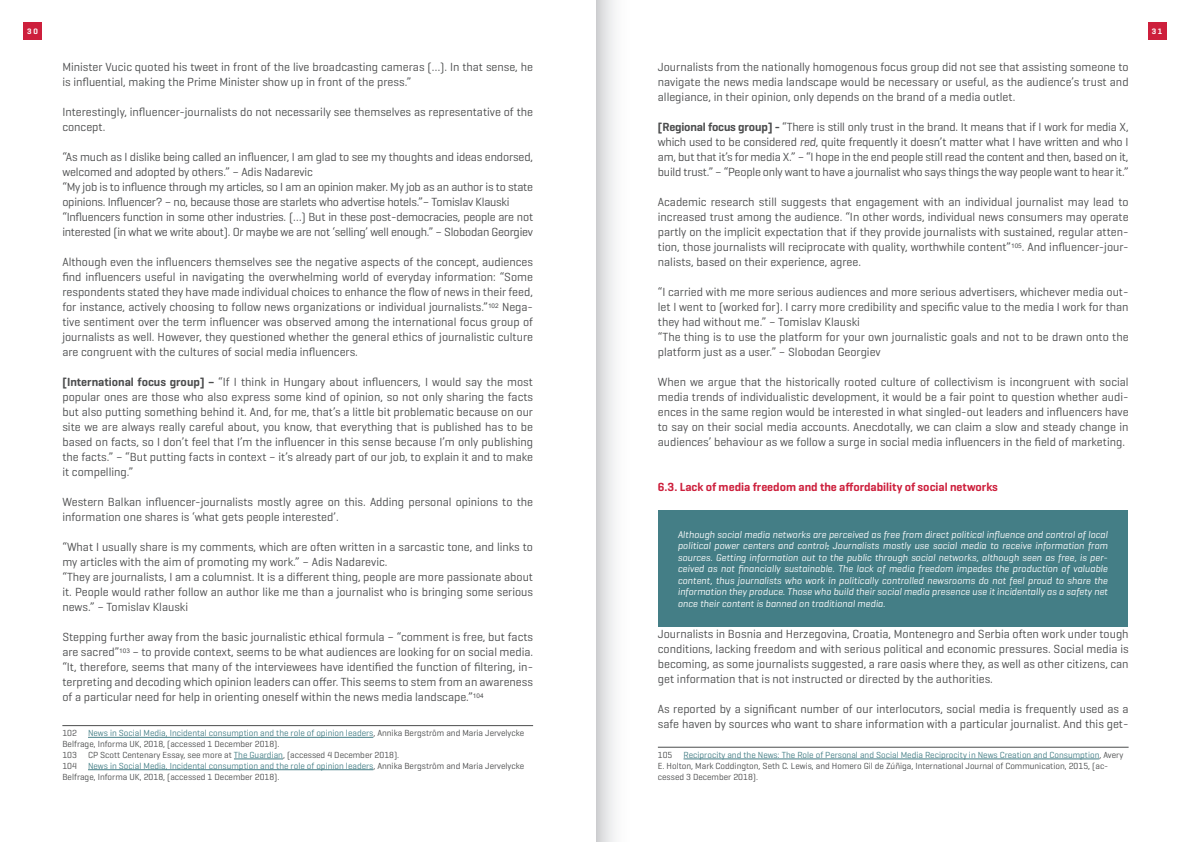
<style>
.page{position:relative;width:1191px;height:842px;background:#fff}
.page>*{position:absolute;margin:0;border:0;box-sizing:border-box;transform-origin:0 0}
.t1{font:12px/15px "Geogrotesque";color:#4b4c4d;text-align:justify}
.t2{font:12px/15px "Geogrotesque";letter-spacing:-.02em;color:#4b4c4d}
.t3{font:600 12px "Geogrotesque";color:#cd1f3c}
.t4{font:italic 10px/11.5px "Geogrotesque";color:#fff;text-align:justify}
.t5{font:9px/10.8px "Geogrotesque";color:#4b4c4d}
.t6{font:600 8px "Geogrotesque";color:#fff}
.s1{font-weight:600}
.s2{color:#447e86}
.s3{font-style:italic}
</style>
<div class="page">
<div style="left:1148px;top:22px;width:18px;height:18px;background:#cd1f3c"></div>
<div style="left:23px;top:22px;width:19px;height:18px;background:#cd1f3c"></div>
<div style="left:596px;top:0;width:38px;height:841px;background:linear-gradient(to right,#d8d9db,#fff)"></div>
<hr style="left:62px;top:725px;width:471px;height:1px;background:#4b4c4d">
<hr style="left:88px;top:737px;width:285px;height:1px;background:#447e86">
<hr style="left:234px;top:759px;width:49px;height:1px;background:#447e86">
<hr style="left:88px;top:769px;width:285px;height:1px;background:#447e86">
<div style="left:658px;top:510px;width:469px;height:117px;background:#447e86"></div>
<hr style="left:658px;top:747px;width:470px;height:1px;background:#4b4c4d">
<hr style="left:683px;top:759px;width:416px;height:1px;background:#447e86">
<p class="t6" style="left:27px;top:26px;width:12px">30</p>
<p class="t6" style="left:1151px;top:26px;width:12px">31</p>
<p class="t1" style="left:62px;top:59px;width:472px">Minister Vucic quoted his tweet in front of the live broadcasting cameras (…). In that sense, he is influential, making the Prime Minister show up in front of the press.”</p>
<p class="t1" style="left:62px;top:104px;width:472px">Interestingly, influencer-journalists do not necessarily see themselves as representative of the concept.</p>
<p class="t2" style="left:62px;top:149px;width:472px">“As much as I dislike being called an influencer, I am glad to see my thoughts and ideas endorsed, welcomed and adopted by others.” – Adis Nadarevic<br>“My job is to influence through my articles, so I am an opinion maker. My job as an author is to state opinions. Influencer? – no, because those are starlets who advertise hotels.”– Tomislav Klauski “Influencers function in some other industries. (…) But in these post-democracies, people are not interested (in what we write about). Or maybe we are not ‘selling’ well enough.” – Slobodan Georgiev</p>
<p class="t1" style="left:62px;top:254px;width:472px">Although even the influencers themselves see the negative aspects of the concept, audiences find influencers useful in navigating the overwhelming world of everyday information: “Some respondents stated they have made individual choices to enhance the flow of news in their feed, for instance, actively choosing to follow news organizations or individual journalists.”<sup>102</sup> Nega&shy;tive sentiment over the term influencer was observed among the international focus group of journalists as well. However, they questioned whether the general ethics of journalistic culture are congruent with the cultures of social media influencers.</p>
<p class="t1" style="left:62px;top:374px;width:472px"><span class="s1">[International focus group] –</span> “If I think in Hungary about influencers, I would say the most popular ones are those who also express some kind of opinion, so not only sharing the facts but also putting something behind it. And, for me, that’s a little bit problematic because on our site we are always really careful about, you know, that everything that is published has to be based on facts, so I don’t feel that I’m the influencer in this sense because I’m only publishing the facts.” – “But putting facts in context – it’s already part of our job, to explain it and to make it compelling.”</p>
<p class="t1" style="left:62px;top:494px;width:472px">Western Balkan influencer-journalists mostly agree on this. Adding personal opinions to the information one shares is ‘what gets people interested’.</p>
<p class="t1" style="left:62px;top:539px;width:472px;text-align:left">“What I usually share is my comments, which are often written in a sarcastic tone, and links to my articles with the aim of promoting my work.” – Adis Nadarevic.<br>“They are journalists, I am a columnist. It is a different thing, people are more passionate about it. People would rather follow an author like me than a journalist who is bringing some serious news.” – Tomislav Klauski</p>
<p class="t1" style="left:62px;top:629px;width:472px">Stepping further away from the basic journalistic ethical formula – “comment is free, but facts are sacred”<sup>103</sup> – to provide context, seems to be what audiences are looking for on social media. “It, therefore, seems that many of the interviewees have identified the function of filtering, in&shy;terpreting and decoding which opinion leaders can offer. This seems to stem from an awareness of a particular need for help in orienting oneself within the news media landscape.”<sup>104</sup></p>
<p class="t5" style="left:62px;top:728px;width:463px">102 <span class="s2">News in Social Media, Incidental consumption and the role of opinion leaders</span>, Annika Bergström and Maria Jervelycke Belfrage, Informa UK, 2018, (accessed 1 December 2018).<br>103 CP Scott Centenary Essay, see more at <span class="s2">The Guardian</span>, (accessed 4 December 2018).<br>104 <span class="s2">News in Social Media, Incidental consumption and the role of opinion leaders</span>, Annika Bergström and Maria Jervelycke Belfrage, Informa UK, 2018, (accessed 1 December 2018).</p>
<p class="t1" style="left:658px;top:59px;width:472px">Journalists from the nationally homogenous focus group did not see that assisting someone to navigate the news media landscape would be necessary or useful, as the audience’s trust and allegiance, in their opinion, only depends on the brand of a media outlet.</p>
<p class="t1" style="left:658px;top:119px;width:472px"><span class="s1">[Regional focus group] -</span> “There is still only trust in the brand. It means that if I work for media X, which used to be considered <span class="s3">red</span>, quite frequently it doesn’t matter what I have written and who I am, but that it’s for media X.” – “I hope in the end people still read the content and then, based on it, build trust.” – “People only want to have a journalist who says things the way people want to hear it.”</p>
<p class="t1" style="left:658px;top:194px;width:472px">Academic research still suggests that engagement with an individual journalist may lead to increased trust among the audience. “In other words, individual news consumers may operate partly on the implicit expectation that if they provide journalists with sustained, regular atten&shy;tion, those journalists will reciprocate with quality, worthwhile content”<sup>105</sup>. And influencer-jour&shy;nalists, based on their experience, agree.</p>
<p class="t1" style="left:658px;top:284px;width:472px;text-align:left">“I carried with me more serious audiences and more serious advertisers, whichever media out&shy;let I went to (worked for). I carry more credibility and specific value to the media I work for than they had without me.” – Tomislav Klauski<br>“The thing is to use the platform for your own journalistic goals and not to be drawn onto the platform just as a user.” – Slobodan Georgiev</p>
<p class="t1" style="left:658px;top:374px;width:472px">When we argue that the historically rooted culture of collectivism is incongruent with social media trends of individualistic development, it would be a fair point to question whether audi&shy;ences in the same region would be interested in what singled-out leaders and influencers have to say on their social media accounts. Anecdotally, we can claim a slow and steady change in audiences’ behaviour as we follow a surge in social media influencers in the field of marketing.</p>
<p class="t3" style="left:658px;top:480px;width:341px">6.3. Lack of media freedom and the affordability of social networks</p>
<p class="t4" style="left:677px;top:528px;width:431px">Although social media networks are perceived as free from direct political influence and control of local political power centers and control, Journalists mostly use social media to receive information from sources. Getting information out to the public through social networks, although seen as free, is per&shy;ceived as not financially sustainable. The lack of media freedom impedes the production of valuable content, thus journalists who work in politically controlled newsrooms do not feel proud to share the information they produce. Those who build their social media presence use it incidentally as a safety net once their content is banned on traditional media.</p>
<p class="t1" style="left:658px;top:626px;width:472px">Journalists in Bosnia and Herzegovina, Croatia, Montenegro and Serbia often work under tough conditions, lacking freedom and with serious political and economic pressures. Social media is becoming, as some journalists suggested, a rare oasis where they, as well as other citizens, can get information that is not instructed or directed by the authorities.</p>
<p class="t1" style="left:658px;top:701px;width:472px">As reported by a significant number of our interlocutors, social media is frequently used as a safe haven by sources who want to share information with a particular journalist. And this get-</p>
<p class="t5" style="left:658px;top:749px;width:467px">105 <span class="s2">Reciprocity and the News: The Role of Personal and Social Media Reciprocity in News Creation and Consumption</span>, Avery<br>E. Holton, Mark Coddington, Seth C. Lewis, and Homero Gil de Zúñiga, International Journal of Communication, 2015, (ac&shy;cessed 3 December 2018).</p>
</div>
